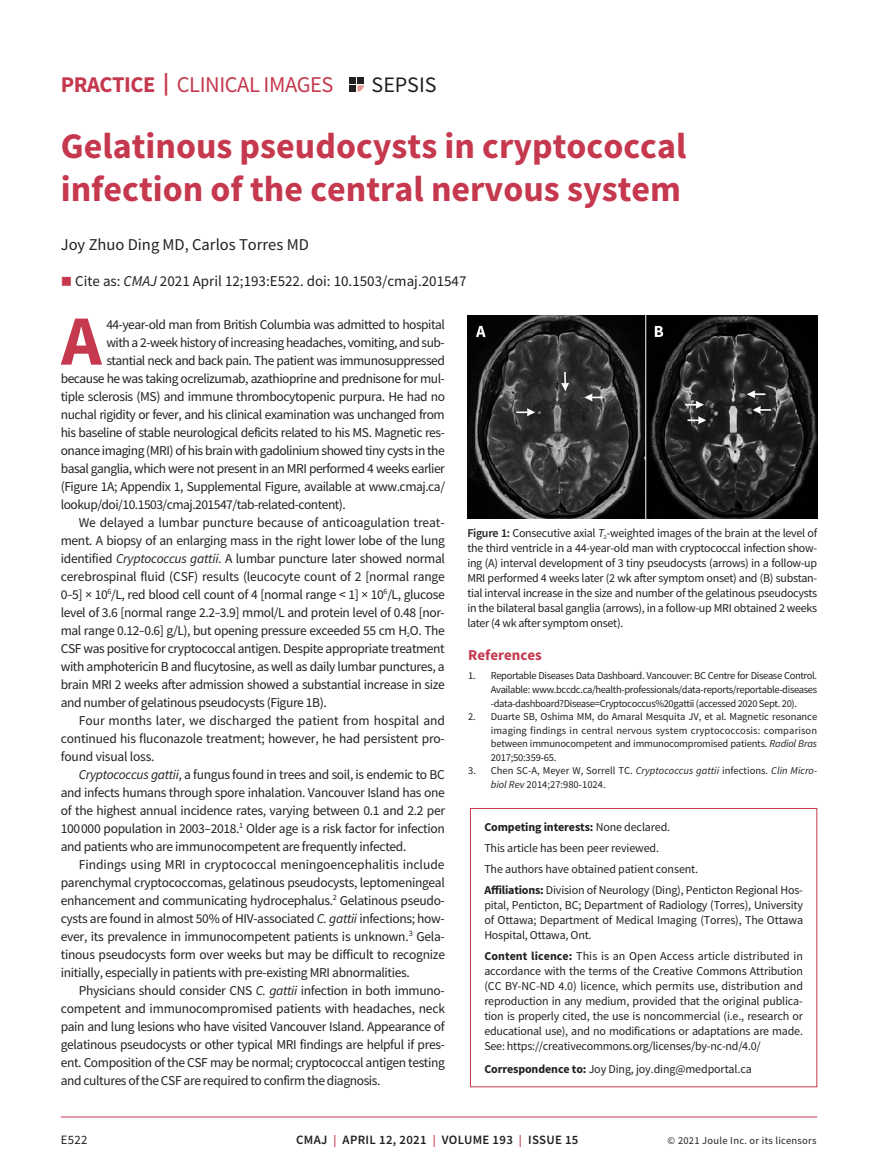
<style>
.page{position:relative;width:878px;height:1175px;background:#fff}
.page>*{position:absolute;margin:0;border:0;box-sizing:border-box;transform-origin:0 0}
.t1{font:700 70.65px "Source Sans Pro";color:#c5384e}
.t2{font:700 36px/43.2px "Source Sans Pro";color:#c5384e}
.t3{font:22.5px "Source Sans Pro";letter-spacing:-.02em;color:#c5384e}
.t4{font:22.05px "Source Sans Pro";color:#231f20}
.t5{font:16.5px "Source Sans Pro";color:#231f20}
.t6{font:15px "Source Sans Pro";color:#231f20}
.t7{font:700 15px "Source Sans Pro";color:#c5384e}
.t8{font:13.5px "Source Sans Pro";letter-spacing:-.03em;color:#231f20}
.t9{font:13.5px "Source Sans Pro";letter-spacing:-.01em;color:#231f20}
.t10{font:13.5px "Source Sans Pro";letter-spacing:-.005em;color:#231f20}
.t11{font:600 12.75px "Source Sans Pro";letter-spacing:.025em;color:#231f20}
.t12{font:12.75px "Source Sans Pro";color:#231f20}
.t13{font:12px/15px "Source Sans Pro";letter-spacing:-.015em;color:#231f20;text-align:justify}
.t14{font:10.5px/13.5px "Source Sans Pro";letter-spacing:-.02em;color:#231f20;text-align:justify}
.t15{font:10.5px/13.5px "Source Sans Pro";color:#231f20}
.t16{font:10.5px "Source Sans Pro";letter-spacing:.025em;color:#231f20}
.s1{font-weight:700}
.s2{color:#c5384e}
.s3{font-style:italic}
.s4{font-weight:600}
.s5{font-size:12px;color:#c5384e}
</style>
<div class="page">
<hr style="left:61px;top:1116px;width:756px;height:1px;background:#c5384e">
<div style="left:349px;top:77px;width:7px;height:7px;background:#231f20"></div>
<div style="left:349px;top:85px;width:7px;height:7px;background:#231f20"></div>
<div style="left:357px;top:77px;width:7px;height:7px;background:#231f20"></div>
<svg style="left:357px;top:85px;width:7px;height:7px"></svg>
<img style="left:467px;top:315px;width:350px;height:204px">
<div style="left:470px;top:808px;width:347px;height:279px;border:1px solid #c5384e"></div>
<h3 class="t3" style="left:61px;top:70px;width:274px"><span class="s1">PRACTICE |</span> CLINICAL IMAGES</h3>
<h3 class="t4" style="left:371px;top:70px;width:67px">SEPSIS</h3>
<h2 class="t2" style="left:61px;top:123px;width:627px">Gelatinous pseudocysts in cryptococcal infection of the central nervous system</h2>
<p class="t5" style="left:61px;top:234px;width:249px">Joy Zhuo Ding MD, Carlos Torres MD</p>
<p class="t6" style="left:61px;top:272px;width:407px"><span class="s2">■</span> Cite as: <span class="s3">CMAJ</span> 2021 April 12;193:E522. doi: 10.1503/cmaj.201547</p>
<h1 class="t1" style="left:61px;top:293px;width:42px">A</h1>
<p class="t8" style="left:106px;top:315px;width:340px">44-year-old man from British Columbia was admitted to hospital</p>
<p class="t8" style="left:106px;top:333px;width:340px">with a 2-week history of increasing headaches, vomiting, and sub-</p>
<p class="t8" style="left:106px;top:351px;width:340px">stantial neck and back pain. The patient was immunosuppressed</p>
<p class="t8" style="left:61px;top:369px;width:385px">because he was taking ocrelizumab, azathioprine and prednisone for mul-</p>
<p class="t8" style="left:61px;top:387px;width:386px">tiple sclerosis (MS) and immune thrombocytopenic purpura. He had no</p>
<p class="t8" style="left:61px;top:405px;width:385px">nuchal rigidity or fever, and his clinical examination was unchanged from</p>
<p class="t8" style="left:61px;top:423px;width:384px">his baseline of stable neurological deficits related to his MS. Magnetic res-</p>
<p class="t8" style="left:61px;top:441px;width:385px">onance imaging (MRI) of his brain with gadolinium showed tiny cysts in the</p>
<p class="t8" style="left:61px;top:459px;width:385px">basal ganglia, which were not present in an MRI performed 4 weeks earlier</p>
<p class="t8" style="left:61px;top:477px;width:386px">(Figure 1A; Appendix 1, Supplemental Figure, available at www.cmaj.ca/</p>
<p class="t8" style="left:61px;top:495px;width:286px">lookup/doi/10.1503/cmaj.201547/tab-related-content).</p>
<p class="t9" style="left:79px;top:513px;width:367px">We delayed a lumbar puncture because of anticoagulation treat-</p>
<p class="t8" style="left:61px;top:531px;width:385px">ment. A biopsy of an enlarging mass in the right lower lobe of the lung</p>
<p class="t8" style="left:61px;top:549px;width:385px">identified <span class="s3">Cryptococcus gattii</span>. A lumbar puncture later showed normal</p>
<p class="t9" style="left:61px;top:567px;width:385px">cerebrospinal fluid (CSF) results (leucocyte count of 2 [normal range</p>
<p class="t8" style="left:61px;top:585px;width:385px">0–5] × 10<sup>6</sup>/L, red blood cell count of 4 [normal range &lt; 1] × 10<sup>6</sup>/L, glucose</p>
<p class="t8" style="left:61px;top:603px;width:385px">level of 3.6 [normal range 2.2–3.9] mmol/L and protein level of 0.48 [nor-</p>
<p class="t8" style="left:61px;top:621px;width:385px">mal range 0.12–0.6] g/L), but opening pressure exceeded 55 cm H<sub>2</sub>O. The</p>
<p class="t8" style="left:61px;top:639px;width:385px">CSF was positive for cryptococcal antigen. Despite appropriate treatment</p>
<p class="t8" style="left:61px;top:657px;width:385px">with amphotericin B and flucytosine, as well as daily lumbar punctures, a</p>
<p class="t8" style="left:61px;top:675px;width:385px">brain MRI 2 weeks after admission showed a substantial increase in size</p>
<p class="t8" style="left:61px;top:693px;width:267px">and number of gelatinous pseudocysts (Figure 1B).</p>
<p class="t10" style="left:79px;top:711px;width:368px">Four months later, we discharged the patient from hospital and</p>
<p class="t8" style="left:61px;top:729px;width:385px">continued his fluconazole treatment; however, he had persistent pro-</p>
<p class="t8" style="left:61px;top:747px;width:95px">found visual loss.</p>
<p class="t8" style="left:79px;top:765px;width:367px"><span class="s3">Cryptococcus gattii</span>, a fungus found in trees and soil, is endemic to BC</p>
<p class="t8" style="left:61px;top:783px;width:385px">and infects humans through spore inhalation. Vancouver Island has one</p>
<p class="t8" style="left:61px;top:801px;width:386px">of the highest annual incidence rates, varying between 0.1 and 2.2 per</p>
<p class="t8" style="left:61px;top:819px;width:385px">100 000 population in 2003–2018.<sup>1</sup> Older age is a risk factor for infection</p>
<p class="t8" style="left:61px;top:837px;width:347px">and patients who are immunocompetent are frequently infected.</p>
<p class="t10" style="left:79px;top:855px;width:367px">Findings using MRI in cryptococcal meningoencephalitis include</p>
<p class="t8" style="left:61px;top:873px;width:385px">parenchymal cryptococcomas, gelatinous pseudocysts, leptomeningeal</p>
<p class="t8" style="left:61px;top:891px;width:385px">enhancement and communicating hydrocephalus.<sup>2</sup> Gelatinous pseudo-</p>
<p class="t8" style="left:61px;top:909px;width:385px">cysts are found in almost 50% of HIV-associated <span class="s3">C. gattii</span> infections; how-</p>
<p class="t8" style="left:61px;top:927px;width:384px">ever, its prevalence in immunocompetent patients is unknown.<sup>3</sup> Gela-</p>
<p class="t8" style="left:61px;top:945px;width:386px">tinous pseudocysts form over weeks but may be difficult to recognize</p>
<p class="t8" style="left:61px;top:963px;width:350px">initially, especially in patients with pre-existing MRI abnormalities.</p>
<p class="t8" style="left:79px;top:981px;width:367px">Physicians should consider CNS <span class="s3">C. gattii</span> infection in both immuno-</p>
<p class="t8" style="left:61px;top:999px;width:386px">competent and immunocompromised patients with headaches, neck</p>
<p class="t8" style="left:61px;top:1017px;width:385px">pain and lung lesions who have visited Vancouver Island. Appearance of</p>
<p class="t8" style="left:61px;top:1035px;width:385px">gelatinous pseudocysts or other typical MRI findings are helpful if pres-</p>
<p class="t8" style="left:61px;top:1053px;width:385px">ent. Composition of the CSF may be normal; cryptococcal antigen testing</p>
<p class="t8" style="left:61px;top:1071px;width:321px">and cultures of the CSF are required to confirm the diagnosis.</p>
<p class="t13" style="left:467px;top:526px;width:351px"><span class="s4">Figure 1:</span> Consecutive axial <span class="s3">T</span><sub>2</sub>-weighted images of the brain at the level of the third ventricle in a 44-year-old man with cryptococcal infection show&shy;ing (A) interval development of 3 tiny pseudocysts (arrows) in a follow-up MRI performed 4 weeks later (2 wk after symptom onset) and (B) substan&shy;tial interval increase in the size and number of the gelatinous pseudocysts in the bilateral basal ganglia (arrows), in a follow-up MRI obtained 2 weeks later (4 wk after symptom onset).</p>
<p class="t7" style="left:468px;top:645px;width:75px">References</p>
<p class="t14" style="left:491px;top:669px;width:328px;text-indent:-23px">1. Reportable Diseases Data Dashboard. Vancouver: BC Centre for Disease Control.<br>Available: www.bccdc.ca/health-professionals/data-reports/reportable-diseases -data-dashboard?Disease=Cryptococcus%20gattii (accessed 2020 Sept. 20).</p>
<p class="t14" style="left:491px;top:709px;width:328px;text-indent:-23px">2. Duarte SB, Oshima MM, do Amaral Mesquita JV, et al. Magnetic resonance imaging findings in central nervous system cryptococcosis: comparison between immunocompetent and immunocompromised patients. <span class="s3">Radiol Bras </span>2017;50:359-65.</p>
<p class="t15" style="left:491px;top:763px;width:328px;text-indent:-23px">3. Chen SC-A, Meyer W, Sorrell TC. <span class="s3">Cryptococcus gattii</span> infections. <span class="s3">Clin Micro&shy;biol Rev</span> 2014;27:980-1024.</p>
<p class="t13" style="left:484px;top:816px;width:320px;line-height:21px;text-align:left"><span class="s1">Competing interests:</span> None declared.<br>This article has been peer reviewed.<br>The authors have obtained patient consent.<br><span class="s1">Affiliations:</span> Division of Neurology (Ding), Penticton Regional Hos-</p>
<p class="t13" style="left:484px;top:897px;width:320px">pital, Penticton, BC; Department of Radiology (Torres), University of Ottawa; Department of Medical Imaging (Torres), The Ottawa Hospital, Ottawa, Ont.</p>
<p class="t13" style="left:484px;top:948px;width:320px"><span class="s1">Content licence:</span> This is an Open Access article distributed in accordance with the terms of the Creative Commons Attribution (CC BY-NC-ND 4.0) licence, which permits use, distribution and reproduction in any medium, provided that the original publica&shy;tion is properly cited, the use is noncommercial (i.e., research or educational use), and no modifications or adaptations are made.<br>See: https://creativecommons.org/licenses/by-nc-nd/4.0/</p>
<p class="t13" style="left:484px;top:1061px;width:269px"><span class="s1">Correspondence to:</span> Joy Ding, joy.ding@medportal.ca</p>
<p class="t12" style="left:61px;top:1132px;width:28px">E522</p>
<p class="t11" style="left:296px;top:1131px;width:284px">CMAJ <span class="s5">|</span> APRIL 12, 2021 <span class="s5">|</span> VOLUME 193 <span class="s5">|</span> ISSUE 15</p>
<p class="t16" style="left:667px;top:1134px;width:150px">© 2021 Joule Inc. or its licensors</p>
</div>
